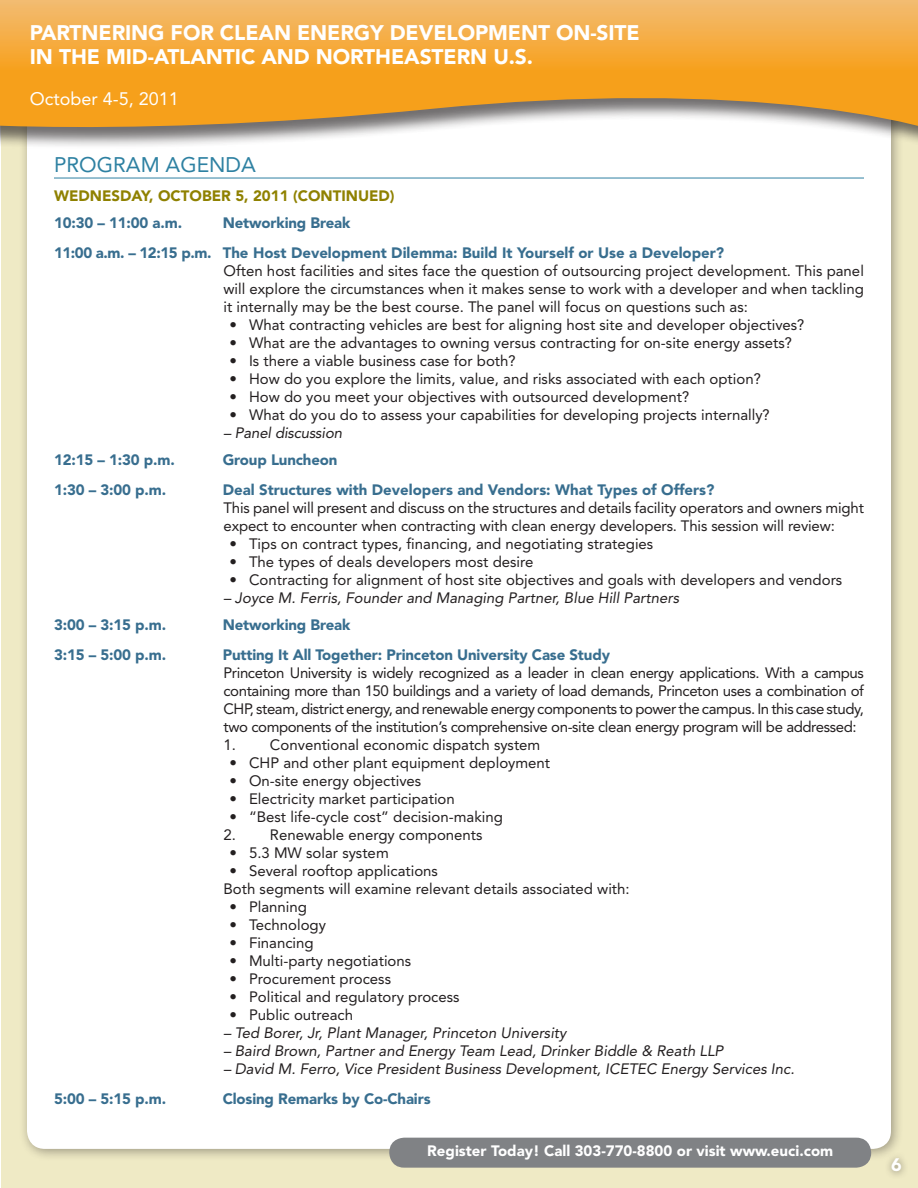
<style>
.page{position:relative;width:918px;height:1188px;background:#fff}
.page>*{position:absolute;margin:0;border:0;box-sizing:border-box;transform-origin:0 0}
.t1{font:900 21px/24px "Avenir LT Std";letter-spacing:-.005em;color:#fff}
.titles{font:21px "Avenir LT Std";color:#2e81a2}
.t2{font:18px "Avenir LT Std";color:#fff}
.t3{font:900 18px "Avenir LT Std";color:#fff}
.Indented_Agenda_Copy{font:15px/18px "Avenir LT Std";letter-spacing:-.01em;color:#231f20;text-align:justify}
.agenda_bullets{font:15px "Avenir LT Std";color:#231f20}
.agenda_bullets-2{font:900 15px "Avenir LT Std";letter-spacing:-.01em;color:#386e8f}
.Indented_Agenda_Copy-2{font:italic 15px "Avenir LT Std";color:#231f20}
.t4{font:900 15px "Avenir LT Std";color:#fff}
.t5{font:900 15px "Avenir LT Std";color:#8f8100}
</style>
<div class="page">
<div style="left:1px;top:1px;width:917px;height:1187px;background:#efeac5"></div>
<div style="left:18px;top:27px;width:885px;height:1134px;background:#231f20;opacity:.4"></div>
<div style="left:27px;top:36px;width:864px;height:1113px;background:#fff;border-radius:18px"></div>
<div style="left:883px;top:1151px;width:25px;height:28px;background:#231f20;opacity:.52"></div>
<div style="left:389px;top:1138px;width:482px;height:30px;background:#808285;border-radius:15px"></div>
<svg style="left:0;top:0;width:918px;height:259px"></svg>
<hr style="left:54px;top:178px;width:810px;height:1px;background:#2e81a2">
<h1 class="t1" style="left:30px;top:21px;width:611px">PARTNERING FOR CLEAN ENERGY DEVELOPMENT ON-SITE<br>IN THE MID-ATLANTIC AND NORTHEASTERN U.S.</h1>
<p class="t2" style="left:30px;top:88px;width:151px">October 4-5, 2011</p>
<p class="titles" style="left:54px;top:153px;width:203px">PROGRAM AGENDA</p>
<p class="t5" style="left:54px;top:187px;width:342px">WEDNESDAY, OCTOBER 5, 2011 (CONTINUED)</p>
<p class="agenda_bullets-2" style="left:54px;top:214px;width:130px">10:30 – 11:00 a.m.</p>
<p class="agenda_bullets-2" style="left:223px;top:214px;width:129px">Networking Break</p>
<p class="agenda_bullets-2" style="left:54px;top:244px;width:672px">11:00 a.m. – 12:15 p.m. The Host Development Dilemma: Build It Yourself or Use a Developer?</p>
<p class="Indented_Agenda_Copy" style="left:223px;top:262px;width:642px">Often host facilities and sites face the question of outsourcing project development. This panel will explore the circumstances when it makes sense to work with a developer and when tackling it internally may be the best course. The panel will focus on questions such as:</p>
<p class="agenda_bullets" style="left:230px;top:316px;width:577px">• What contracting vehicles are best for aligning host site and developer objectives?</p>
<p class="agenda_bullets" style="left:230px;top:334px;width:564px">• What are the advantages to owning versus contracting for on-site energy assets?</p>
<p class="agenda_bullets" style="left:230px;top:352px;width:288px">• Is there a viable business case for both?</p>
<p class="agenda_bullets" style="left:230px;top:370px;width:533px">• How do you explore the limits, value, and risks associated with each option?</p>
<p class="agenda_bullets" style="left:230px;top:388px;width:461px">• How do you meet your objectives with outsourced development?</p>
<p class="agenda_bullets" style="left:230px;top:406px;width:542px">• What do you do to assess your capabilities for developing projects internally?</p>
<p class="Indented_Agenda_Copy-2" style="left:223px;top:424px;width:120px">– Panel discussion</p>
<p class="agenda_bullets-2" style="left:54px;top:451px;width:122px">12:15 – 1:30 p.m.</p>
<p class="agenda_bullets-2" style="left:223px;top:451px;width:116px">Group Luncheon</p>
<p class="agenda_bullets-2" style="left:54px;top:481px;width:114px">1:30 – 3:00 p.m.</p>
<p class="agenda_bullets-2" style="left:223px;top:481px;width:493px">Deal Structures with Developers and Vendors: What Types of Offers?</p>
<p class="Indented_Agenda_Copy" style="left:223px;top:499px;width:642px">This panel will present and discuss on the structures and details facility operators and owners might expect to encounter when contracting with clean energy developers. This session will review:</p>
<p class="agenda_bullets" style="left:230px;top:535px;width:425px">• Tips on contract types, financing, and negotiating strategies</p>
<p class="agenda_bullets" style="left:230px;top:553px;width:306px">• The types of deals developers most desire</p>
<p class="agenda_bullets" style="left:230px;top:571px;width:614px">• Contracting for alignment of host site objectives and goals with developers and vendors</p>
<p class="Indented_Agenda_Copy-2" style="left:223px;top:589px;width:457px">– Joyce M. Ferris, Founder and Managing Partner, Blue Hill Partners</p>
<p class="agenda_bullets-2" style="left:54px;top:616px;width:114px">3:00 – 3:15 p.m.</p>
<p class="agenda_bullets-2" style="left:223px;top:616px;width:129px">Networking Break</p>
<p class="agenda_bullets-2" style="left:54px;top:646px;width:114px">3:15 – 5:00 p.m.</p>
<p class="agenda_bullets-2" style="left:223px;top:646px;width:389px">Putting It All Together: Princeton University Case Study</p>
<p class="Indented_Agenda_Copy" style="left:223px;top:664px;width:642px">Princeton University is widely recognized as a leader in clean energy applications. With a campus containing more than 150 buildings and a variety of load demands, Princeton uses a combination of CHP, steam, district energy, and renewable energy components to power the campus. In this case study, two components of the institution’s comprehensive on-site clean energy program will be addressed:</p>
<p class="Indented_Agenda_Copy" style="left:223px;top:736px;width:318px">1. Conventional economic dispatch system</p>
<p class="agenda_bullets" style="left:230px;top:754px;width:322px">• CHP and other plant equipment deployment</p>
<p class="agenda_bullets" style="left:230px;top:772px;width:193px">• On-site energy objectives</p>
<p class="agenda_bullets" style="left:230px;top:790px;width:227px">• Electricity market participation</p>
<p class="agenda_bullets" style="left:230px;top:808px;width:275px">• “Best life-cycle cost” decision-making</p>
<p class="Indented_Agenda_Copy" style="left:223px;top:826px;width:261px">2. Renewable energy components</p>
<p class="agenda_bullets" style="left:230px;top:844px;width:161px">• 5.3 MW solar system</p>
<p class="agenda_bullets" style="left:230px;top:862px;width:210px">• Several rooftop applications</p>
<p class="Indented_Agenda_Copy" style="left:223px;top:880px;width:408px">Both segments will examine relevant details associated with:</p>
<p class="agenda_bullets" style="left:230px;top:898px;width:79px">• Planning</p>
<p class="agenda_bullets" style="left:230px;top:916px;width:98px">• Technology</p>
<p class="agenda_bullets" style="left:230px;top:934px;width:86px">• Financing</p>
<p class="agenda_bullets" style="left:230px;top:952px;width:183px">• Multi-party negotiations</p>
<p class="agenda_bullets" style="left:230px;top:970px;width:163px">• Procurement process</p>
<p class="agenda_bullets" style="left:230px;top:988px;width:232px">• Political and regulatory process</p>
<p class="agenda_bullets" style="left:230px;top:1006px;width:125px">• Public outreach</p>
<p class="Indented_Agenda_Copy-2" style="left:223px;top:1024px;width:344px">– Ted Borer, Jr, Plant Manager, Princeton University</p>
<p class="Indented_Agenda_Copy-2" style="left:223px;top:1042px;width:501px">– Baird Brown, Partner and Energy Team Lead, Drinker Biddle &amp; Reath LLP</p>
<p class="Indented_Agenda_Copy-2" style="left:223px;top:1060px;width:573px">– David M. Ferro, Vice President Business Development, ICETEC Energy Services Inc.</p>
<p class="agenda_bullets-2" style="left:54px;top:1090px;width:114px">5:00 – 5:15 p.m.</p>
<p class="agenda_bullets-2" style="left:223px;top:1090px;width:209px">Closing Remarks by Co-Chairs</p>
<p class="t4" style="left:427px;top:1142px;width:407px">Register Today! Call 303-770-8800 or visit www.euci.com</p>
<p class="t3" style="left:891px;top:1153px;width:12px">6</p>
</div>
